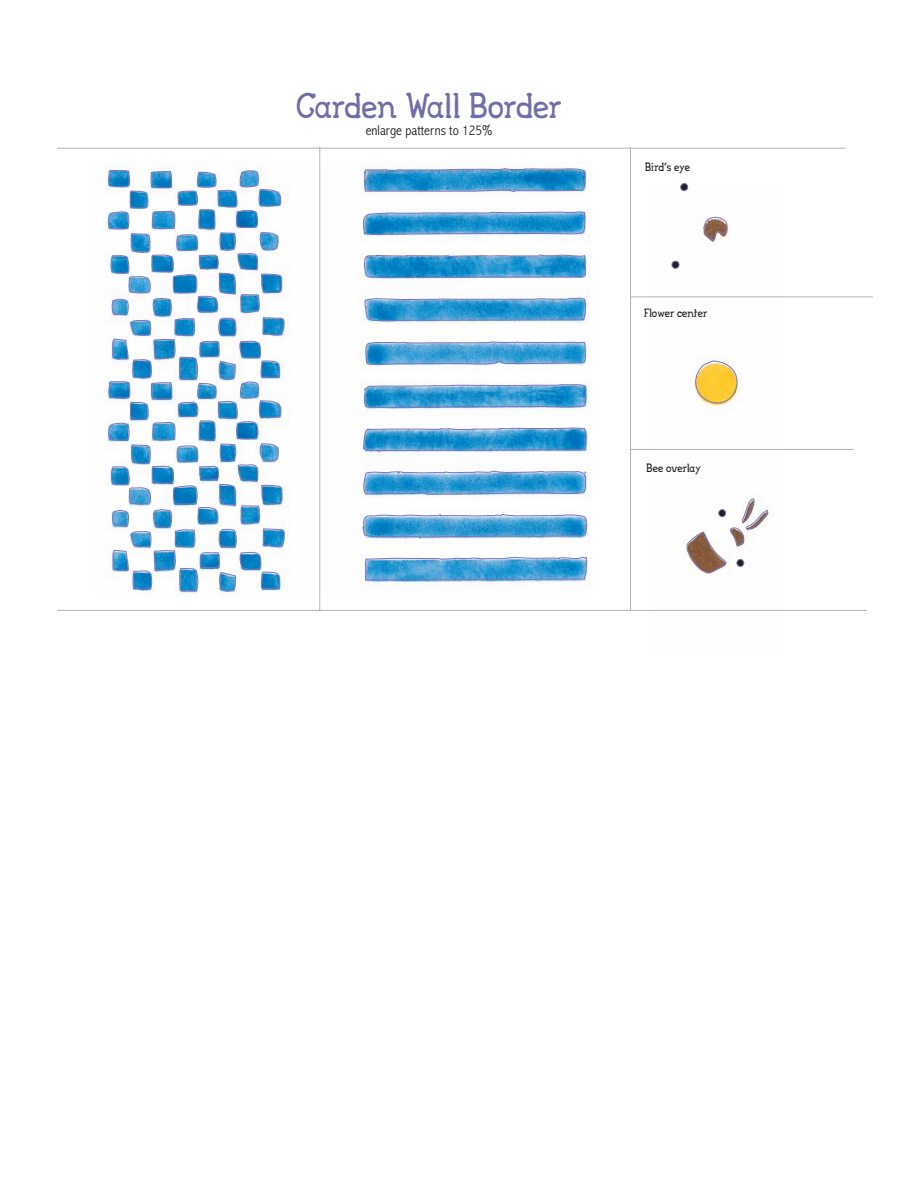
<style>
.page{position:relative;width:918px;height:1188px;background:#fff}
.page>*{position:absolute;margin:0;border:0;box-sizing:border-box;transform-origin:0 0}
.t1{font:36px "Font Soup Catalan";color:#716ea7;scale:.9 1}
.t2{font:300 condensed 14.4px "Abadi";color:#231f20}
.t3{font:12px "Font Soup Catalan";color:#231f20;scale:.9 1}
</style>
<div class="page">
<hr style="left:57px;top:148px;width:788px;height:1px;background:#b2b3b7">
<svg style="left:686px;top:216px;width:82px;height:357px"></svg>
<svg style="left:106px;top:168px;width:482px;height:429px"></svg>
<hr style="left:319px;top:147px;width:1px;height:463px;background:#b2b3b7">
<hr style="left:630px;top:147px;width:1px;height:464px;background:#b2b3b7">
<hr style="left:57px;top:610px;width:810px;height:1px;background:#b2b3b7">
<hr style="left:631px;top:296px;width:242px;height:1px;background:#b2b3b7">
<hr style="left:631px;top:449px;width:223px;height:1px;background:#b2b3b7">
<div style="left:719px;top:510px;width:7px;height:7px;background:#231f20;border-radius:50%"></div>
<div style="left:718px;top:509px;width:8px;height:8px;border:1px solid #7b75b7;border-radius:50%"></div>
<div style="left:737px;top:559px;width:7px;height:8px;background:#231f20;border-radius:50%"></div>
<div style="left:736px;top:559px;width:8px;height:8px;border:1px solid #7b75b7;border-radius:50%"></div>
<svg style="left:680px;top:183px;width:9px;height:9px"></svg>
<svg style="left:671px;top:260px;width:9px;height:9px"></svg>
<h1 class="t1" style="left:296px;top:93px;width:296px">Garden Wall Border</h1>
<p class="t2" style="left:366px;top:122px;width:128px">enlarge patterns to 125%</p>
<p class="t3" style="left:645px;top:163px;width:51px">Bird's eye</p>
<p class="t3" style="left:644px;top:309px;width:72px">Flower center</p>
<p class="t3" style="left:646px;top:464px;width:62px">Bee overlay</p>
</div>
